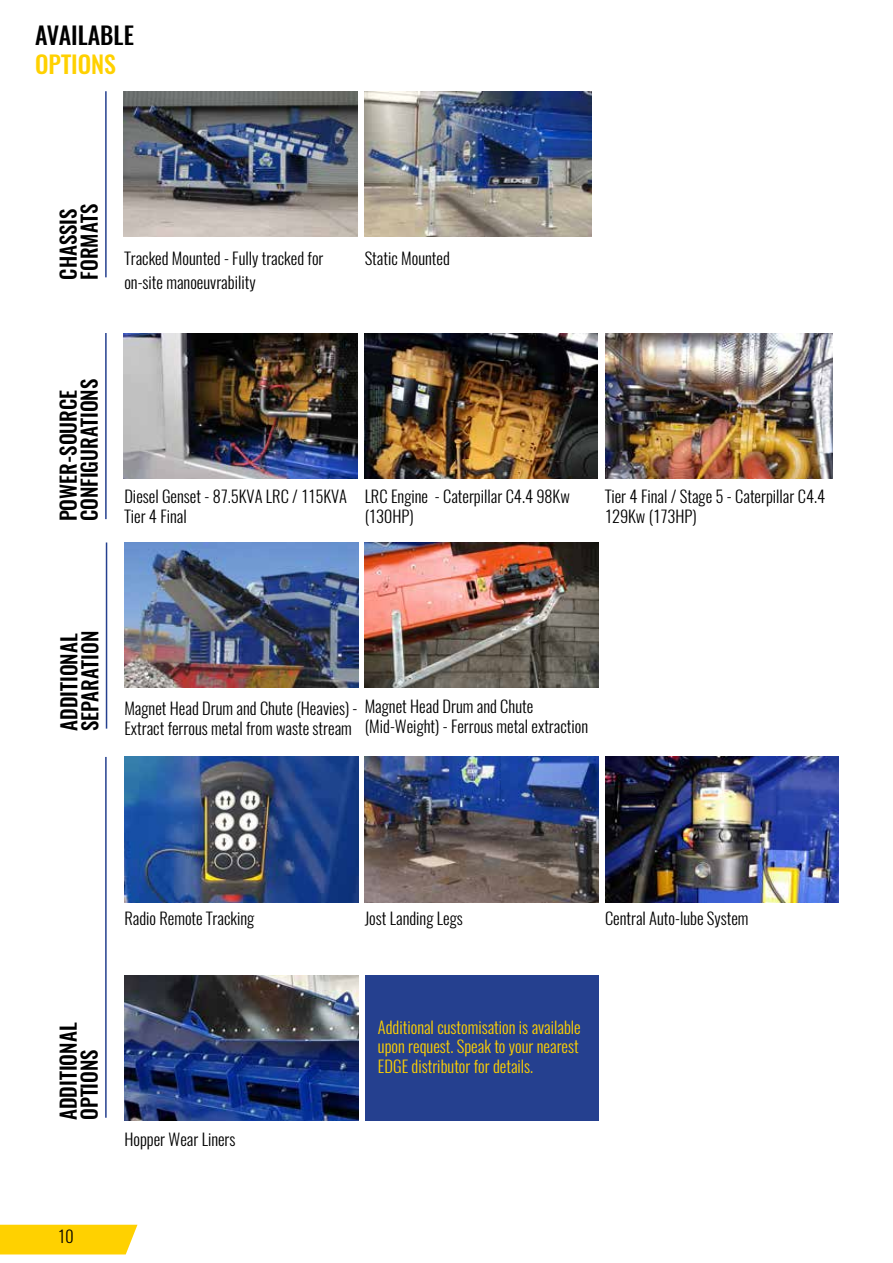
<style>
.page{position:relative;width:893px;height:1263px;background:#fff}
.page>*{position:absolute;margin:0;border:0;box-sizing:border-box;transform-origin:0 0}
.t1{font:500 24px "Oswald";color:#000}
.t2{font:500 24px "Oswald";color:#ffd100}
.t3{font:500 21px/21px "Oswald";color:#000}
.t4{font:300 16.5px/19.8px "Oswald";color:#000}
.t5{font:300 16.5px/19.8px "Oswald";color:#ffd100}
</style>
<div class="page">
<div style="left:0;top:1225px;width:137px;height:29px;background:#ffd100"></div>
<hr style="left:105px;top:91px;width:2px;height:186px;background:#25408f">
<hr style="left:105px;top:333px;width:2px;height:186px;background:#25408f">
<hr style="left:105px;top:757px;width:2px;height:361px;background:#25408f">
<img style="left:124px;top:757px;width:234px;height:145px">
<img style="left:365px;top:757px;width:233px;height:145px">
<img style="left:124px;top:975px;width:234px;height:145px">
<img style="left:605px;top:757px;width:234px;height:145px">
<hr style="left:106px;top:542px;width:1px;height:187px;background:#25408f">
<img style="left:365px;top:542px;width:233px;height:145px">
<img style="left:124px;top:542px;width:234px;height:145px">
<div style="left:365px;top:975px;width:234px;height:145px;background:#25408f"></div>
<img style="left:124px;top:91px;width:233px;height:145px">
<img style="left:365px;top:91px;width:227px;height:145px">
<img style="left:365px;top:333px;width:233px;height:145px">
<img style="left:124px;top:333px;width:233px;height:145px">
<img style="left:605px;top:333px;width:227px;height:145px">
<h1 class="t1" style="left:35px;top:19px;width:100px">AVAILABLE</h1>
<h1 class="t2" style="left:35px;top:48px;width:82px">OPTIONS</h1>
<p class="t3" style="left:58px;top:280px;width:77px;rotate:-90deg">CHASSIS<br>FORMATS</p>
<p class="t4" style="left:124px;top:246px;width:201px;line-height:24px">Tracked Mounted - Fully tracked for on-site manoeuvrability</p>
<p class="t4" style="left:365px;top:248px;width:87px">Static Mounted</p>
<p class="t3" style="left:58px;top:521px;width:144px;rotate:-90deg">POWER-SOURCE<br>CONFIGURATIONS</p>
<p class="t4" style="left:124px;top:486px;width:224px">Diesel Genset - 87.5KVA LRC / 115KVA<br>Tier 4 Final</p>
<p class="t4" style="left:365px;top:486px;width:207px">LRC Engine - Caterpillar C4.4 98Kw (130HP)</p>
<p class="t4" style="left:605px;top:486px;width:222px">Tier 4 Final / Stage 5 - Caterpillar C4.4<br>129Kw (173HP)</p>
<p class="t3" style="left:59px;top:731px;width:102px;rotate:-90deg">ADDITIONAL<br>SEPARATION</p>
<p class="t4" style="left:124px;top:698px;width:235px">Magnet Head Drum and Chute (Heavies) -<br>Extract ferrous metal from waste stream</p>
<p class="t4" style="left:365px;top:697px;width:225px">Magnet Head Drum and Chute (Mid-Weight) - Ferrous metal extraction</p>
<p class="t4" style="left:124px;top:909px;width:131px">Radio Remote Tracking</p>
<p class="t4" style="left:365px;top:909px;width:100px">Jost Landing Legs</p>
<p class="t4" style="left:605px;top:909px;width:145px">Central Auto-lube System</p>
<p class="t3" style="left:58px;top:1120px;width:99px;rotate:-90deg">ADDITIONAL<br>OPTIONS</p>
<p class="t4" style="left:124px;top:1129px;width:113px">Hopper Wear Liners</p>
<p class="t4" style="left:58px;top:1226px;width:17px">10</p>
<p class="t5" style="left:378px;top:1017px;width:204px">Additional customisation is available upon request. Speak to your nearest<br>EDGE distributor for details.</p>
</div>
